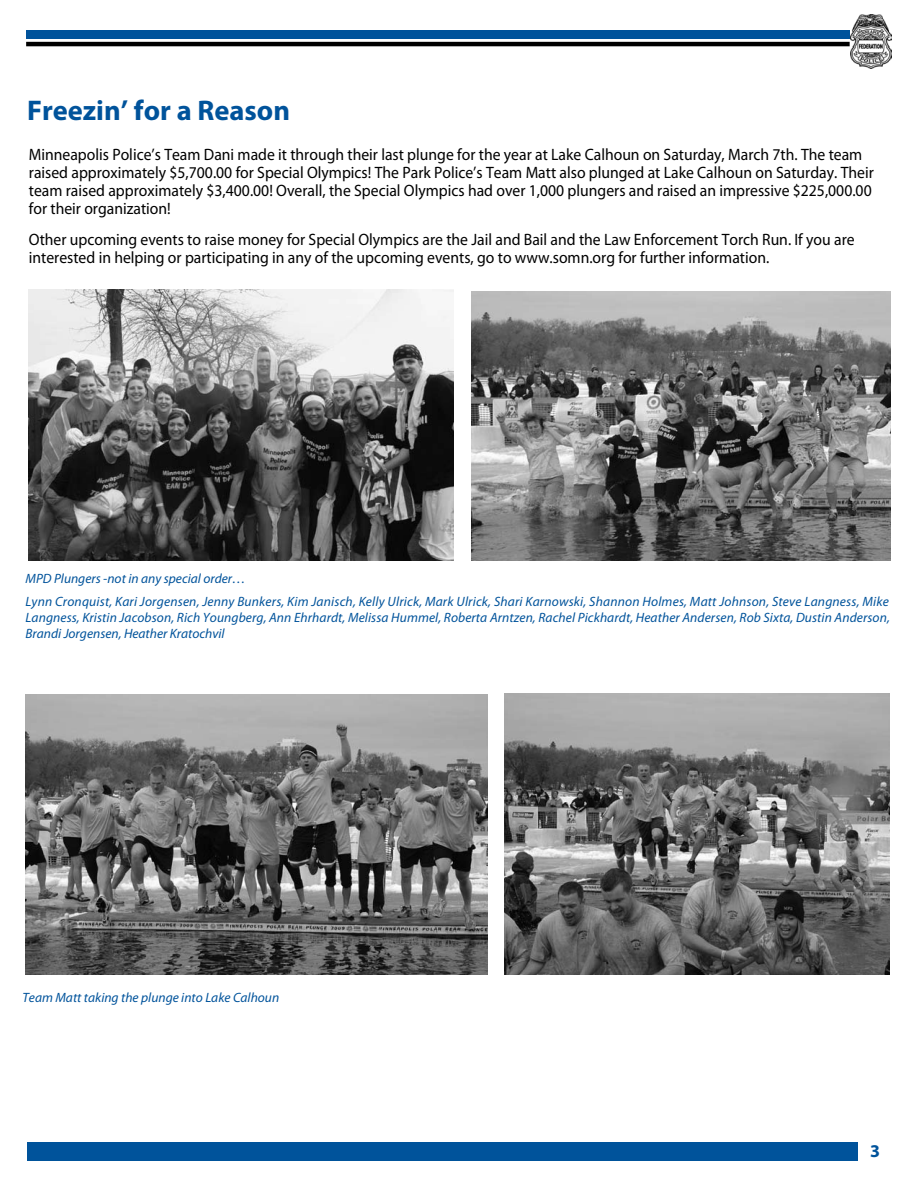
<style>
.page{position:relative;width:918px;height:1188px;background:#fff}
.page>*{position:absolute;margin:0;border:0;box-sizing:border-box;transform-origin:0 0}
.t1{font:700 28.5px "Myriad Pro";color:#00539b}
.t2{font:700 18px "Myriad Pro";color:#00539b}
.t3{font:16.5px/18px "Myriad Pro";color:#000;scale:.95 1}
.t4{font:italic 13.5px/22.6px "Myriad Pro";letter-spacing:.005em;color:#00539b}
</style>
<div class="page">
<div style="left:26px;top:30px;width:824px;height:8px;background:#00539b"></div>
<div style="left:27px;top:1142px;width:830px;height:19px;background:#00539b"></div>
<hr style="left:26px;top:42px;width:824px;height:4px;background:#000">
<img style="left:851px;top:14px;width:40px;height:55px">
<img style="left:28px;top:290px;width:426px;height:271px">
<img style="left:471px;top:291px;width:420px;height:270px">
<img style="left:26px;top:694px;width:462px;height:281px">
<img style="left:504px;top:693px;width:386px;height:282px">
<h1 class="t1" style="left:27px;top:92px;width:265px">Freezin’ for a Reason</h1>
<p class="t3" style="left:29px;top:145px;width:891px">Minneapolis Police’s Team Dani made it through their last plunge for the year at Lake Calhoun on Saturday, March 7th. The team raised approximately $5,700.00 for Special Olympics! The Park Police’s Team Matt also plunged at Lake Calhoun on Saturday. Their team raised approximately $3,400.00! Overall, the Special Olympics had over 1,000 plungers and raised an impressive $225,000.00 for their organization!</p>
<p class="t3" style="left:29px;top:230px;width:871px">Other upcoming events to raise money for Special Olympics are the Jail and Bail and the Law Enforcement Torch Run. If you are interested in helping or participating in any of the upcoming events, go to www.somn.org for further information.</p>
<p class="t4" style="left:26px;top:567px;width:865px">MPD Plungers -not in any special order…<br>Lynn Cronquist, Kari Jorgensen, Jenny Bunkers, Kim Janisch, Kelly Ulrick, Mark Ulrick, Shari Karnowski, Shannon Holmes, Matt Johnson, Steve Langness, Mike</p>
<p class="t4" style="left:26px;top:609px;width:866px;line-height:16.2px">Langness, Kristin Jacobson, Rich Youngberg, Ann Ehrhardt, Melissa Hummel, Roberta Arntzen, Rachel Pickhardt, Heather Andersen, Rob Sixta, Dustin Anderson,<br>Brandi Jorgensen, Heather Kratochvil</p>
<p class="t4" style="left:22px;top:986px;width:258px">Team Matt taking the plunge into Lake Calhoun</p>
<p class="t2" style="left:870px;top:1140px;width:11px">3</p>
</div>
